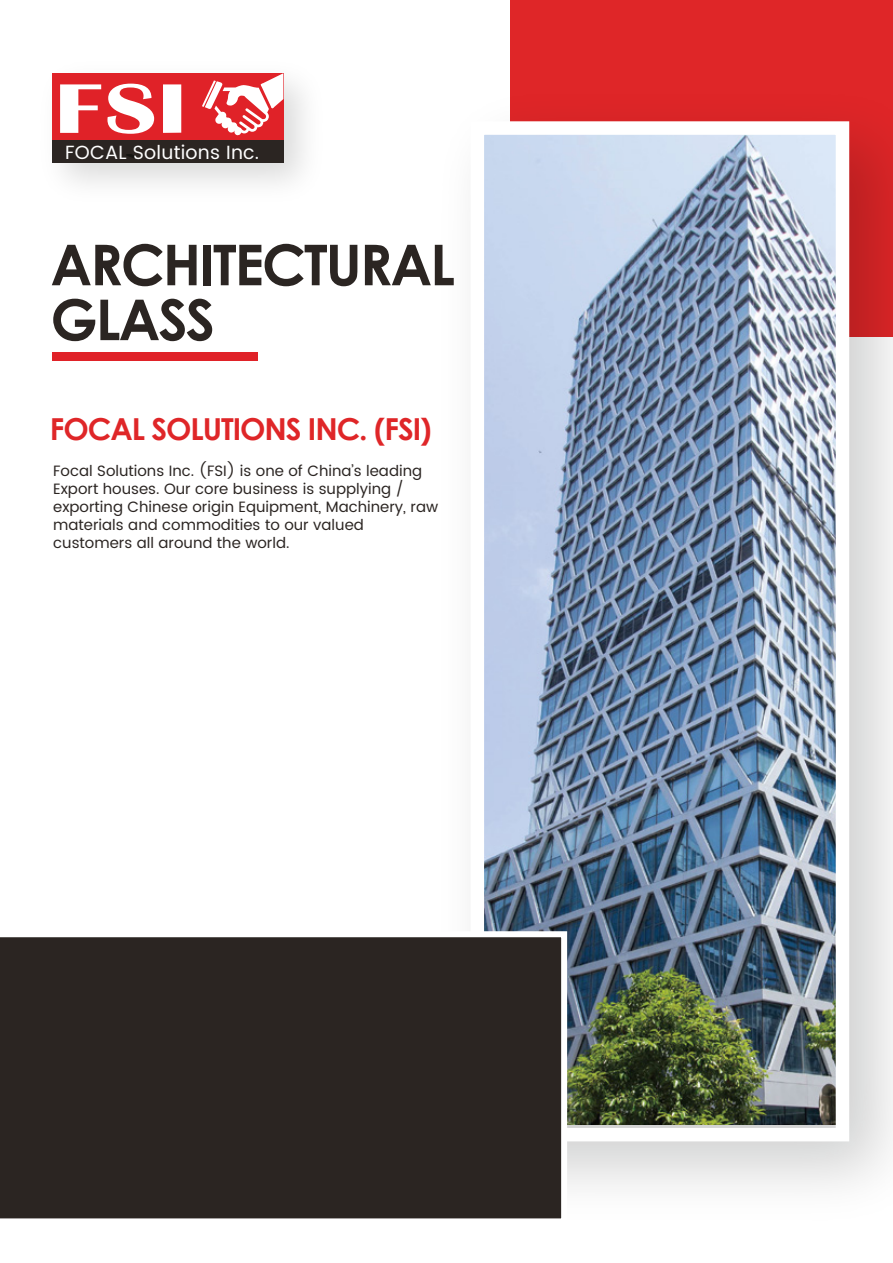
<style>
.page{position:relative;width:893px;height:1263px;background:#fff}
.page>*{position:absolute;margin:0;border:0;box-sizing:border-box;transform-origin:0 0}
.t1{font:700 56.4px/54.9px "Century Gothic";letter-spacing:-.035em;color:#2b2522}
.t2{font:700 30.3px "Century Gothic";letter-spacing:-.035em;color:#df2628}
.t3{font:19.05px "Poppins";letter-spacing:.01em;color:#fff}
.t4{font:15px/18px "Poppins";color:#2b2522}
</style>
<div class="page">
<div style="left:511px;top:0;width:382px;height:337px;background:#df2628"></div>
<img style="left:510px;top:66px;width:383px;height:1121px">
<img style="left:486px;top:136px;width:348px;height:989px">
<div style="left:471px;top:121px;width:378px;height:1020px;border:14px solid #fff"></div>
<img style="left:52px;top:73px;width:253px;height:111px">
<div style="left:52px;top:73px;width:231px;height:89px;background:#e02228"></div>
<svg style="left:60px;top:84px;width:41px;height:49px"></svg>
<svg style="left:107px;top:84px;width:47px;height:50px"></svg>
<div style="left:163px;top:84px;width:18px;height:49px;background:#fff"></div>
<svg style="left:202px;top:73px;width:81px;height:62px"></svg>
<div style="left:52px;top:140px;width:231px;height:22px;background:#2b2522"></div>
<svg style="left:126px;top:154px;width:8px;height:4px"></svg>
<div style="left:52px;top:353px;width:205px;height:8px;background:#e02228"></div>
<div style="left:0;top:931px;width:567px;height:288px;background:#2b2522"></div>
<p class="t3" style="left:65px;top:138px;width:196px">FOCAL Solutions Inc.</p>
<h1 class="t1" style="left:50px;top:235px;width:406px">ARCHITECTURAL<br>GLASS</h1>
<h2 class="t2" style="left:50px;top:406px;width:383px">FOCAL SOLUTIONS INC. (FSI)</h2>
<p class="t4" style="left:53px;top:463px;width:386px">Focal Solutions Inc. (FSI) is one of China’s leading Export houses. Our core business is supplying / exporting Chinese origin Equipment, Machinery, raw materials and commodities to our valued customers all around the world.</p>
</div>
